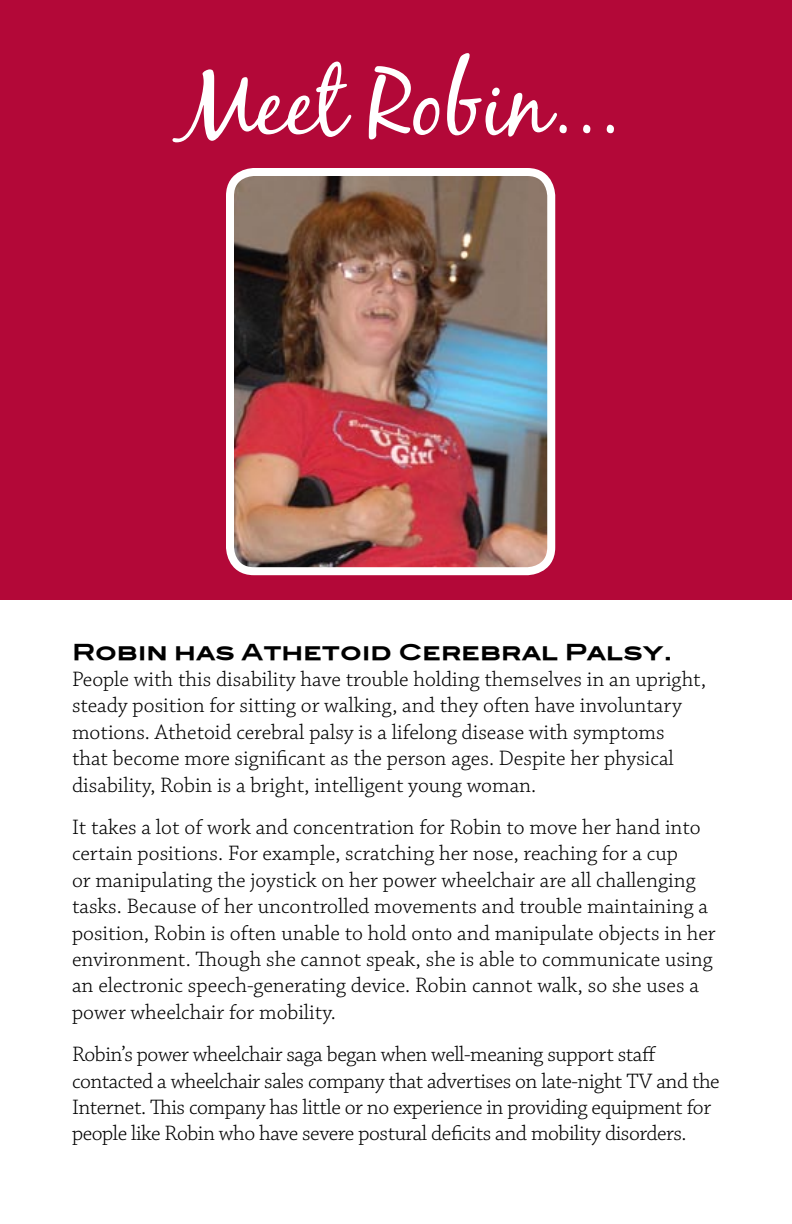
<style>
.page{position:relative;width:792px;height:1224px;background:#fff}
.page>*{position:absolute;margin:0;border:0;box-sizing:border-box;transform-origin:0 0}
.t1{font:93.2px "Black Jack";color:#fff}
.t2{font:300 22px/26.4px "Chaparral Pro";color:#000}
.t3{font:300 22px/26.4px "Chaparral Pro";letter-spacing:-.02em;color:#000}
.t4{font:22px "Blair ITCTT Bold";color:#000}
</style>
<div class="page">
<div style="left:1px;top:0;width:791px;height:609px;background:#b30838"></div>
<img style="left:235px;top:177px;width:311px;height:389px">
<div style="left:226px;top:168px;width:329px;height:407px;border:8px solid #fff;border-radius:24px"></div>
<div style="left:0;top:601px;width:792px;height:18px;background:#fff"></div>
<h1 class="t1" style="left:179px;top:47px;width:443px">Meet Robin...</h1>
<p class="t4" style="left:72px;top:638px;width:602px">Robin has Athetoid Cerebral Palsy.</p>
<p class="t2" style="left:72px;top:667px;width:636px">People with this disability have trouble holding themselves in an upright, steady position for sitting or walking, and they often have involuntary motions. Athetoid cerebral palsy is a lifelong disease with symptoms that become more significant as the person ages. Despite her physical disability, Robin is a bright, intelligent young woman.</p>
<p class="t2" style="left:72px;top:815px;width:645px">It takes a lot of work and concentration for Robin to move her hand into certain positions. For example, scratching her nose, reaching for a cup<br>or manipulating the joystick on her power wheelchair are all challenging tasks. Because of her uncontrolled movements and trouble maintaining a position, Robin is often unable to hold onto and manipulate objects in her environment. Though she cannot speak, she is able to communicate using an electronic speech-generating device. Robin cannot walk, so she uses a power wheelchair for mobility.</p>
<p class="t3" style="left:72px;top:1042px;width:649px">Robin’s power wheelchair saga began when well-meaning support staff contacted a wheelchair sales company that advertises on late-night TV and the Internet. This company has little or no experience in providing equipment for people like Robin who have severe postural deficits and mobility disorders.</p>
</div>
